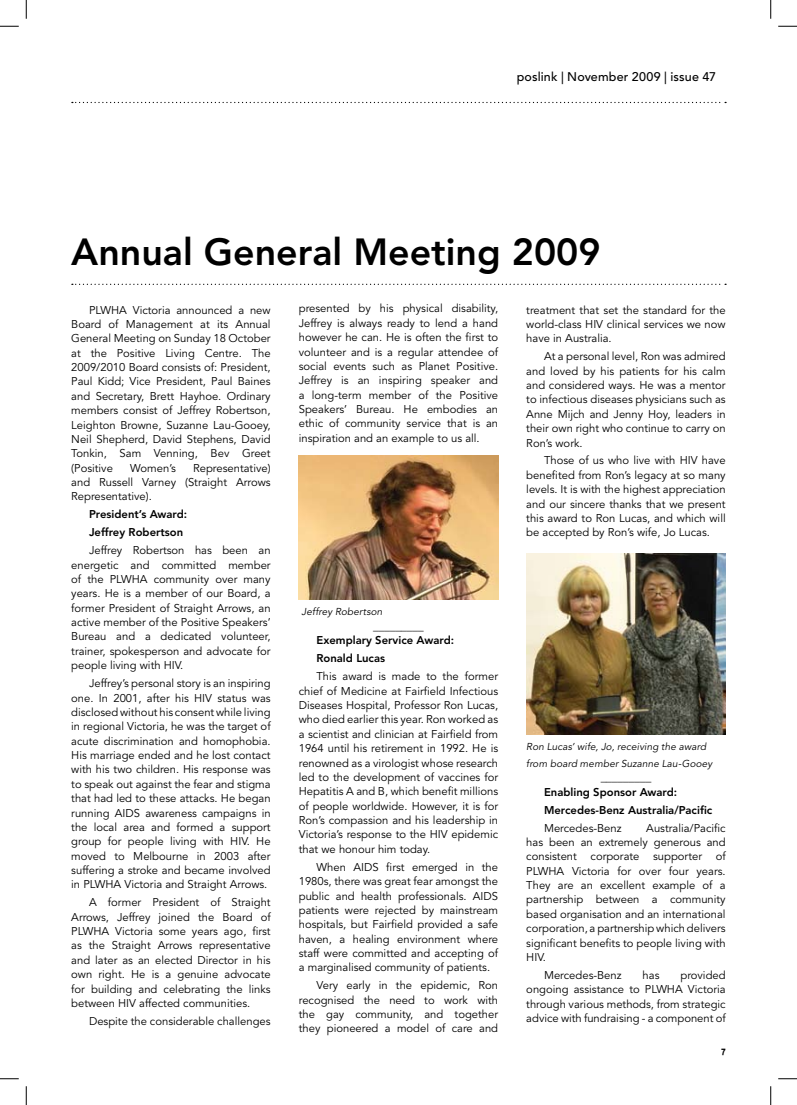
<style>
.page{position:relative;width:797px;height:1105px;background:#fff}
.page>*{position:absolute;margin:0;border:0;box-sizing:border-box;transform-origin:0 0}
.t1{font:800 37.5px "Avenir LT Std";color:#000}
.t2{font:500 12.5px "Avenir LT Std";letter-spacing:.01em;color:#000}
.t3{font:11.25px/14.4px "Avenir LT Std";color:#000;text-align:justify}
.t4{font:800 11.25px/14.4px "Avenir LT Std";color:#000}
.t5{font:italic 10px/17px "Avenir LT Std";letter-spacing:.01em;color:#000}
</style>
<div class="page">
<svg style="left:72px;top:102px;width:654px;height:1px"></svg>
<img style="left:526px;top:554px;width:199px;height:180px">
<img style="left:299px;top:455px;width:199px;height:144px">
<svg style="left:72px;top:284px;width:654px;height:1px"></svg>
<svg style="left:0;top:25px;width:19px;height:2px"></svg>
<svg style="left:778px;top:25px;width:19px;height:2px"></svg>
<svg style="left:0;top:1078px;width:19px;height:1px"></svg>
<svg style="left:778px;top:1078px;width:19px;height:1px"></svg>
<svg style="left:25px;top:0;width:2px;height:19px"></svg>
<svg style="left:25px;top:1086px;width:2px;height:19px"></svg>
<svg style="left:770px;top:0;width:1px;height:19px"></svg>
<svg style="left:770px;top:1086px;width:1px;height:19px"></svg>
<p class="t2" style="left:516px;top:69px;width:201px">poslink | November 2009 | issue 47</p>
<h1 class="t1" style="left:71px;top:230px;width:531px">Annual General Meeting 2009</h1>
<p class="t3" style="left:71px;top:303px;width:201px;text-indent:18px">PLWHA Victoria announced a new Board of Management at its Annual General Meeting on Sunday 18 October at the Positive Living Centre. The 2009/2010 Board consists of: President, Paul Kidd; Vice President, Paul Baines and Secretary, Brett Hayhoe. Ordinary members consist of Jeffrey Robertson, Leighton Browne, Suzanne Lau-Gooey, Neil Shepherd, David Stephens, David Tonkin, Sam Venning, Bev Greet (Positive</p>
<p class="t3" style="left:71px;top:461px;width:201px;text-indent:122px">Representative) and Russell Varney (Straight Arrows Representative).</p>
<p class="t4" style="left:89px;top:505px;width:100px;line-height:17.9px">President’s Award:<br>Jeffrey Robertson</p>
<p class="t3" style="left:71px;top:543px;width:201px;text-indent:18px">Jeffrey Robertson has been an energetic and committed member of the PLWHA community over many years. He is a member of our Board, a former President of Straight Arrows, an active member of the Positive Speakers’ Bureau and a dedicated volunteer, trainer, spokesperson and advocate for people living with HIV.</p>
<p class="t3" style="left:71px;top:676px;width:201px;text-indent:18px">Jeffrey’s personal story is an inspiring one. In 2001, after his HIV status was disclosed without his consent while living in regional Victoria, he was the target of acute discrimination and homophobia.<br>His marriage ended and he lost contact with his two children. His response was to speak out against the fear and stigma that had led to these attacks. He began running AIDS awareness campaigns in the local area and formed a support group for people living with HIV. He moved to Melbourne in 2003 after suffering a stroke and became involved in PLWHA Victoria and Straight Arrows.</p>
<p class="t3" style="left:71px;top:895px;width:201px;text-indent:18px">A former President of Straight Arrows, Jeffrey joined the Board of PLWHA Victoria some years ago, first as the Straight Arrows representative and later as an elected Director in his own right. He is a genuine advocate for building and celebrating the links between HIV affected communities.</p>
<p class="t3" style="left:89px;top:1014px;width:183px">Despite the considerable challenges</p>
<p class="t3" style="left:130px;top:461px;width:47px">Women’s</p>
<p class="t3" style="left:299px;top:302px;width:201px">presented by his physical disability, Jeffrey is always ready to lend a hand however he can. He is often the first to volunteer and is a regular attendee of social events such as Planet Positive.<br>Jeffrey is an inspiring speaker and a long-term member of the Positive Speakers’ Bureau. He embodies an ethic of community service that is an inspiration and an example to us all.</p>
<p class="t5" style="left:301px;top:603px;width:82px">Jeffrey Robertson</p>
<p class="t4" style="left:316px;top:619px;width:139px;text-indent:57px">_________<br>Exemplary Service Award:</p>
<p class="t4" style="left:316px;top:651px;width:70px">Ronald Lucas</p>
<p class="t3" style="left:299px;top:670px;width:201px;text-indent:18px">This award is made to the former chief of Medicine at Fairfield Infectious Diseases Hospital, Professor Ron Lucas, who died earlier this year. Ron worked as a scientist and clinician at Fairfield from 1964 until his retirement in 1992. He is renowned as a virologist whose research led to the development of vaccines for Hepatitis A and B, which benefit millions of people worldwide. However, it is for Ron’s compassion and his leadership in Victoria’s response to the HIV epidemic that we honour him today.</p>
<p class="t3" style="left:299px;top:860px;width:201px;text-indent:18px">When AIDS first emerged in the 1980s, there was great fear amongst the public and health professionals. AIDS patients were rejected by mainstream hospitals, but Fairfield provided a safe haven, a healing environment where staff were committed and accepting of a marginalised community of patients.</p>
<p class="t3" style="left:299px;top:978px;width:201px;text-indent:18px">Very early in the epidemic, Ron recognised the need to work with the gay community, and together they pioneered a model of care and</p>
<p class="t3" style="left:526px;top:303px;width:201px">treatment that set the standard for the world-class HIV clinical services we now have in Australia.</p>
<p class="t3" style="left:526px;top:350px;width:201px;text-indent:18px">At a personal level, Ron was admired and loved by his patients for his calm and considered ways. He was a mentor to infectious diseases physicians such as Anne Mijch and Jenny Hoy, leaders in their own right who continue to carry on Ron’s work.</p>
<p class="t3" style="left:526px;top:454px;width:201px;text-indent:18px">Those of us who live with HIV have benefited from Ron’s legacy at so many levels. It is with the highest appreciation and our sincere thanks that we present this award to Ron Lucas, and which will be accepted by Ron’s wife, Jo Lucas.</p>
<p class="t5" style="left:526px;top:738px;width:187px">Ron Lucas’ wife, Jo, receiving the award from board member Suzanne Lau-Gooey</p>
<p class="t4" style="left:544px;top:770px;width:135px;text-indent:57px">_________<br>Enabling Sponsor Award:</p>
<p class="t4" style="left:544px;top:802px;width:169px">Mercedes-Benz Australia/Pacific</p>
<p class="t3" style="left:544px;top:821px;width:79px">Mercedes-Benz</p>
<p class="t3" style="left:526px;top:821px;width:201px;text-indent:120px">Australia/Pacific has been an extremely generous and consistent corporate supporter of PLWHA Victoria for over four years.<br>They are an excellent example of a partnership between a community based organisation and an international corporation, a partnership which delivers significant benefits to people living with HIV.</p>
<p class="t3" style="left:544px;top:968px;width:79px">Mercedes-Benz</p>
<p class="t3" style="left:642px;top:968px;width:18px">has</p>
<p class="t3" style="left:526px;top:968px;width:201px;text-indent:154px">provided ongoing assistance to PLWHA Victoria through various methods, from strategic advice with fundraising - a component of</p>
</div>
